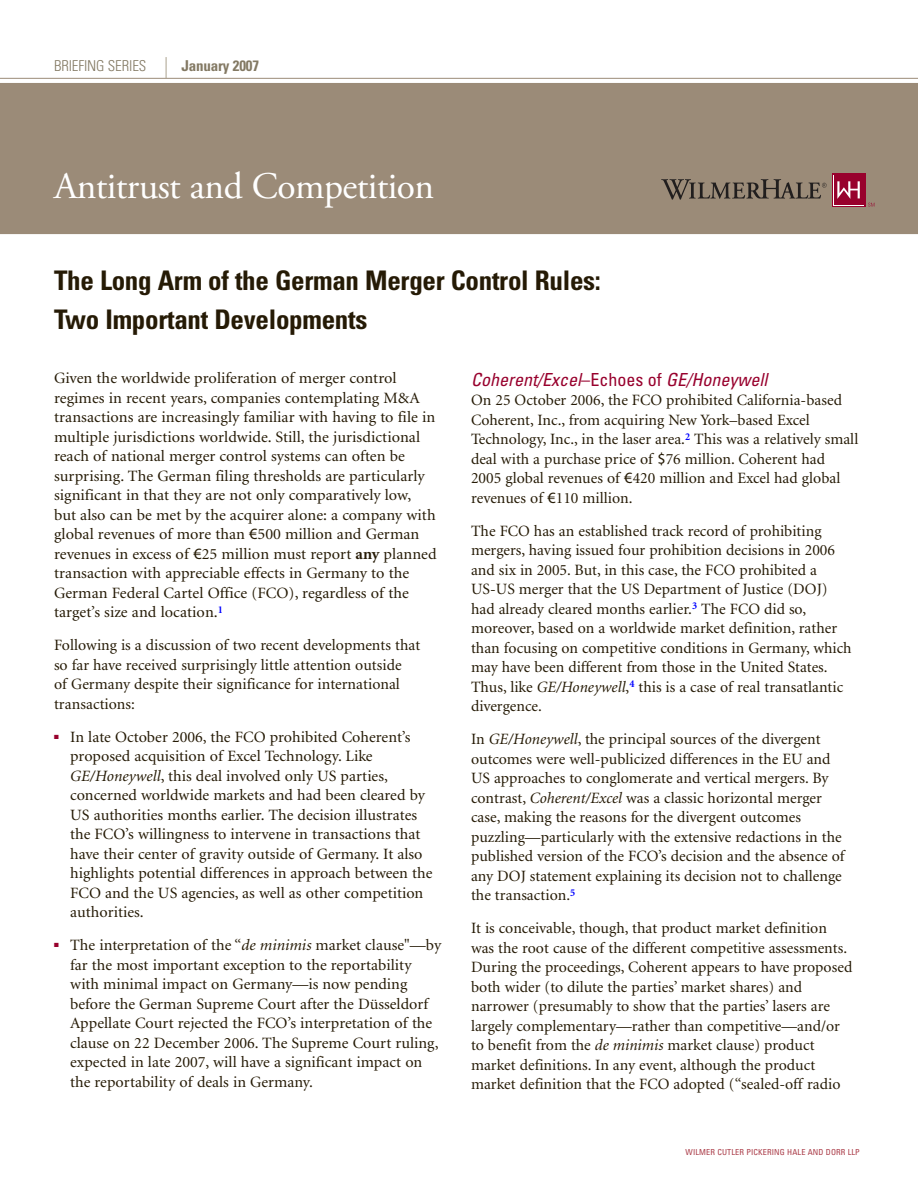
<style>
.page{position:relative;width:918px;height:1188px;background:#fff}
.page>*{position:absolute;margin:0;border:0;box-sizing:border-box;transform-origin:0 0}
._01_Newsletter_Name{font:37.5px "Adobe Garamond Pro";letter-spacing:-.015em;color:#fff}
._03_Body_Headline{font:700 condensed 27px "Univers";letter-spacing:-.01em;color:#251a05}
._02_Body_copy{font:italic condensed 18px "Univers";color:#98012d}
._02_Body_copy-2{font:15.75px/19.5px "Minion";color:#251a05}
.legal{font:300 condensed 15px "Univers";letter-spacing:-.01em;color:#837963}
.legal-2{font:700 condensed 15px "Univers";letter-spacing:-.01em;color:#837963}
.legal-3{font:condensed 8.25px "Univers";letter-spacing:.015em;color:#aa3c48}
.s1{font-family:"Myriad Pro"}
.s2{font-weight:700}
.s3{font-style:italic}
.s4{font-style:normal}
</style>
<div class="page">
<div style="left:0;top:83px;width:918px;height:151px;background:#9b8b78"></div>
<hr style="left:0;top:78px;width:918px;height:1px;background:#9b8b78">
<svg style="left:166px;top:57px;width:1px;height:21px"></svg>
<svg style="left:832px;top:173px;width:33px;height:34px"></svg>
<svg style="left:833px;top:175px;width:31px;height:30px"></svg>
<div style="left:834px;top:176px;width:29px;height:29px;background:#98012d"></div>
<svg style="left:837px;top:181px;width:23px;height:18px"></svg>
<svg style="left:661px;top:179px;width:166px;height:21px;background:#796d5f"></svg>
<svg style="left:868px;top:203px;width:6px;height:4px"></svg>
<p class="legal" style="left:54px;top:57px;width:94px">BRIEFING SERIES</p>
<p class="legal-2" style="left:181px;top:57px;width:79px">January 2007</p>
<p class="_01_Newsletter_Name" style="left:54px;top:164px;width:382px">Antitrust and Competition</p>
<p class="_03_Body_Headline" style="left:54px;top:264px;width:548px">The Long Arm of the German Merger Control Rules:</p>
<p class="_03_Body_Headline" style="left:54px;top:303px;width:315px">Two Important Developments</p>
<p class="_02_Body_copy-2" style="left:54px;top:369px;width:384px">Given the worldwide proliferation of merger control regimes in recent years, companies contemplating M&amp;A transactions are increasingly familiar with having to file in multiple jurisdictions worldwide. Still, the jurisdictional reach of national merger control systems can often be surprising. The German filing thresholds are particularly significant in that they are not only comparatively low, but also can be met by the acquirer alone: a company with global revenues of more than <span class="s1">€</span>500 million and German revenues in excess of <span class="s1">€</span>25 million must report <span class="s2">any</span> planned transaction with appreciable effects in Germany to the German Federal Cartel Office (FCO), regardless of the target’s size and location.<sup>1</sup></p>
<p class="_02_Body_copy-2" style="left:54px;top:636px;width:368px">Following is a discussion of two recent developments that so far have received surprisingly little attention outside<br>of Germany despite their significance for international transactions:</p>
<p class="_02_Body_copy-2" style="left:70px;top:727px;width:364px;text-indent:-16px"><sup>■</sup> In late October 2006, the FCO prohibited Coherent’s proposed acquisition of Excel Technology. Like <span class="s3">GE/Honeywell</span>, this deal involved only US parties, concerned worldwide markets and had been cleared by US authorities months earlier. The decision illustrates the FCO’s willingness to intervene in transactions that have their center of gravity outside of Germany. It also highlights potential differences in approach between the FCO and the US agencies, as well as other competition authorities.</p>
<p class="_02_Body_copy-2" style="left:70px;top:936px;width:373px;text-indent:-16px"><sup>■</sup> The interpretation of the “<span class="s3">de minimis</span> market clause"—by far the most important exception to the reportability with minimal impact on Germany—is now pending before the German Supreme Court after the Düsseldorf Appellate Court rejected the FCO’s interpretation of the clause on 22 December 2006. The Supreme Court ruling, expected in late 2007, will have a significant impact on the reportability of deals in Germany.</p>
<p class="_02_Body_copy" style="left:471px;top:368px;width:298px">Coherent/Excel<span class="s4">–ECHOES OF</span> GE/Honeywell</p>
<p class="_02_Body_copy-2" style="left:471px;top:391px;width:389px">On 25 October 2006, the FCO prohibited California-based Coherent, Inc., from acquiring New York–based Excel Technology, Inc., in the laser area.<sup>2</sup> This was a relatively small deal with a purchase price of <span class="s1">$</span>76 million. Coherent had 2005 global revenues of <span class="s1">€</span>420 million and Excel had global revenues of <span class="s1">€</span>110 million.</p>
<p class="_02_Body_copy-2" style="left:471px;top:521px;width:382px">The FCO has an established track record of prohibiting mergers, having issued four prohibition decisions in 2006 and six in 2005. But, in this case, the FCO prohibited a US-US merger that the US Department of Justice (DOJ) had already cleared months earlier.<sup>3</sup> The FCO did so, moreover, based on a worldwide market definition, rather than focusing on competitive conditions in Germany, which may have been different from those in the United States.<br>Thus, like <span class="s3">GE/Honeywell</span>,<sup>4</sup> this is a case of real transatlantic divergence.</p>
<p class="_02_Body_copy-2" style="left:471px;top:730px;width:375px">In <span class="s3">GE/Honeywell</span>, the principal sources of the divergent outcomes were well-publicized differences in the EU and US approaches to conglomerate and vertical mergers. By contrast, <span class="s3">Coherent/Excel</span> was a classic horizontal merger case, making the reasons for the divergent outcomes puzzling—particularly with the extensive redactions in the published version of the FCO’s decision and the absence of any DOJ statement explaining its decision not to challenge the transaction.<sup>5</sup></p>
<p class="_02_Body_copy-2" style="left:471px;top:919px;width:383px">It is conceivable, though, that product market definition was the root cause of the different competitive assessments.<br>During the proceedings, Coherent appears to have proposed both wider (to dilute the parties’ market shares) and narrower (presumably to show that the parties’ lasers are largely complementary—rather than competitive—and/or to benefit from the <span class="s3">de minimis</span> market clause) product market definitions. In any event, although the product market definition that the FCO adopted (“sealed-off radio</p>
<p class="legal-3" style="left:686px;top:1146px;width:176px">WILMER CUTLER PICKERING HALE AND D ORR LLP</p>
</div>
